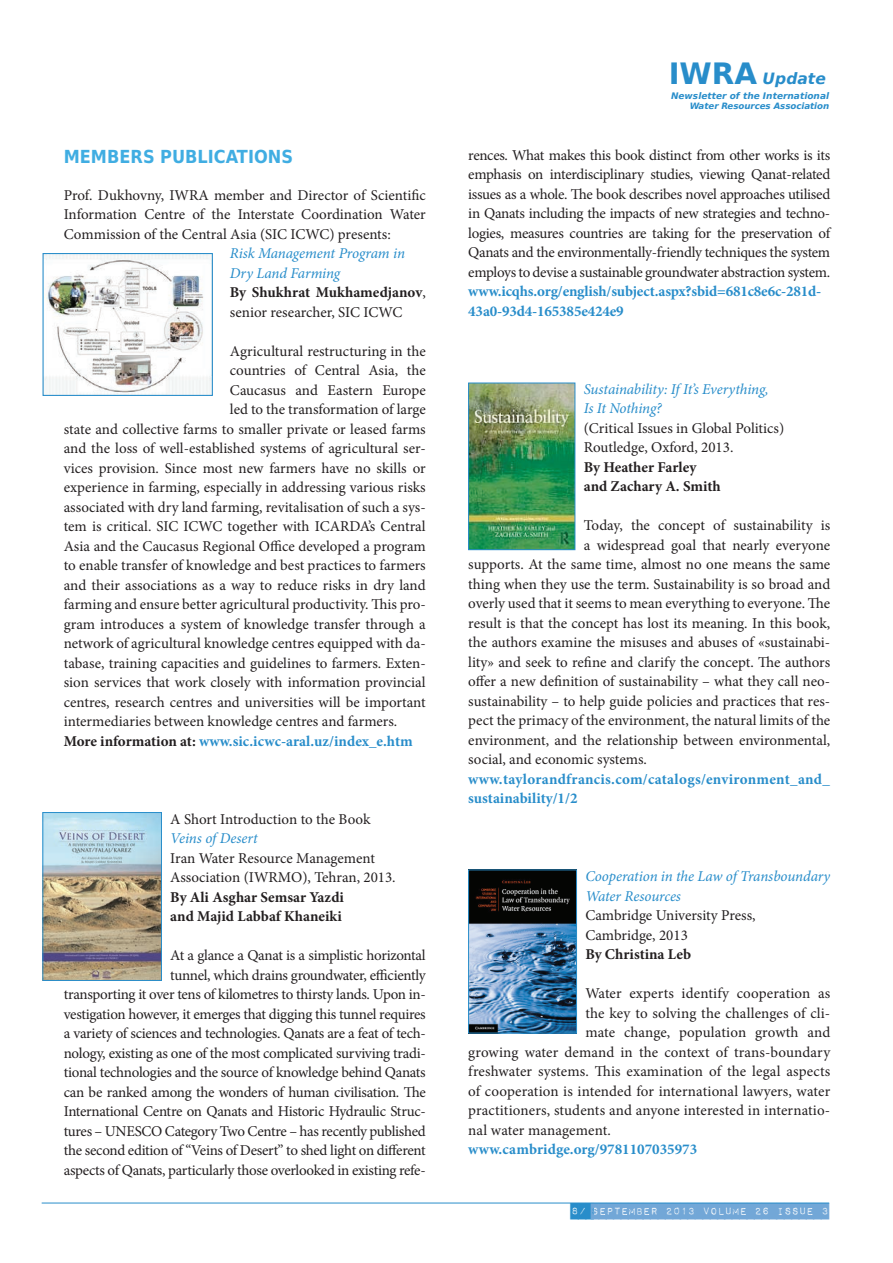
<style>
.page{position:relative;width:893px;height:1263px;background:#fff}
.page>*{position:absolute;margin:0;border:0;box-sizing:border-box;transform-origin:0 0}
.t1{font:700 18px "DejaVu Sans Condensed";color:#40ade2}
.t2{font:italic 700 15.45px "DejaVu Sans";color:#288dca}
.t3{font:15px/19.5px "Minion Pro";letter-spacing:-.005em;color:#231f20}
.t4{font:700 15px/19.5px "Minion Pro";color:#288dca}
.t5{font:italic 15px/19.5px "Minion Pro";letter-spacing:-.01em;color:#288dca}
.t6{font:700 15px/19.5px "Minion Pro";color:#231f20}
.t7{font:13.5px "Impact Label";letter-spacing:-.05em;color:#72a7d7}
.t8{font:italic 700 9px "DejaVu Sans";color:#288dca}
.t9{font:italic 700 8.7px "DejaVu Sans";letter-spacing:-.01em;color:#288dca}
.s1{font-weight:700;font-style:normal;color:#231f20}
.s2{font-style:normal;color:#231f20}
.s3{color:#231f20}
.s4{font-style:normal;font-size:29.25px}
.s5{color:#288dca}
</style>
<div class="page">
<hr style="left:42px;top:1203px;width:787px;height:1px;background:#288dca">
<img style="left:45px;top:255px;width:166px;height:139px">
<div style="left:43px;top:253px;width:170px;height:143px;border:1px solid #288dca"></div>
<img style="left:470px;top:385px;width:103px;height:163px">
<div style="left:468px;top:383px;width:107px;height:167px;border:1px solid #288dca"></div>
<img style="left:45px;top:814px;width:115px;height:165px">
<div style="left:43px;top:812px;width:119px;height:169px;border:1px solid #288dca"></div>
<img style="left:470px;top:872px;width:105px;height:159px">
<div style="left:468px;top:870px;width:109px;height:163px;border:1px solid #288dca"></div>
<p class="t1" style="left:64px;top:141px;width:56px">MEMBERS</p>
<p class="t1" style="left:160px;top:141px;width:12px">PUBLICATIONS</p>
<p class="t3" style="left:64px;top:185px;width:363px;text-align:justify">Prof. Dukhovny, IWRA member and Director of Scientific Information Centre of the Interstate Coordination Water Commission of the Central Asia (SIC ICWC) presents:</p>
<p class="t5" style="left:230px;top:244px;width:197px">Risk Management Program in<br>Dry Land Farming<br><span class="s1">By Shukhrat Mukhamedjanov</span><span class="s2">, senior researcher, SIC ICWC</span></p>
<p class="t3" style="left:230px;top:341px;width:197px">Agricultural restructuring in the</p>
<p class="t3" style="left:230px;top:361px;width:197px">countries of Central Asia, the</p>
<p class="t3" style="left:230px;top:380px;width:197px">Caucasus and Eastern Europe</p>
<p class="t3" style="left:230px;top:400px;width:197px">led to the transformation of large</p>
<p class="t3" style="left:64px;top:419px;width:363px">state and collective farms to smaller private or leased farms</p>
<p class="t3" style="left:64px;top:439px;width:363px">and the loss of well-established systems of agricultural ser-</p>
<p class="t3" style="left:64px;top:458px;width:363px">vices provision. Since most new farmers have no skills or</p>
<p class="t3" style="left:64px;top:478px;width:363px">experience in farming, especially in addressing various risks</p>
<p class="t3" style="left:64px;top:497px;width:363px">associated with dry land farming, revitalisation of such a sys-</p>
<p class="t3" style="left:64px;top:517px;width:363px">tem is critical. SIC ICWC together with ICARDA’s Central</p>
<p class="t3" style="left:64px;top:536px;width:363px">Asia and the Caucasus Regional Office developed a program</p>
<p class="t3" style="left:64px;top:556px;width:363px">to enable transfer of knowledge and best practices to farmers</p>
<p class="t3" style="left:64px;top:575px;width:363px">and their associations as a way to reduce risks in dry land</p>
<p class="t3" style="left:64px;top:595px;width:363px">farming and ensure better agricultural productivity. This pro-</p>
<p class="t3" style="left:64px;top:614px;width:363px">gram introduces a system of knowledge transfer through a</p>
<p class="t3" style="left:64px;top:634px;width:363px">network of agricultural knowledge centres equipped with da-</p>
<p class="t3" style="left:64px;top:653px;width:363px">tabase, training capacities and guidelines to farmers. Exten-</p>
<p class="t3" style="left:64px;top:673px;width:363px">sion services that work closely with information provincial</p>
<p class="t3" style="left:64px;top:692px;width:363px">centres, research centres and universities will be important</p>
<p class="t3" style="left:64px;top:712px;width:335px">intermediaries between knowledge centres and farmers.</p>
<p class="t4" style="left:64px;top:731px;width:350px"><span class="s3">More information at:</span> www.sic.icwc-aral.uz/index_e.htm</p>
<p class="t3" style="left:170px;top:809px;width:202px">A Short Introduction to the Book</p>
<p class="t5" style="left:170px;top:829px;width:89px">Veins of Desert</p>
<p class="t3" style="left:170px;top:848px;width:227px">Iran Water Resource Management<br>Association (IWRMO), Tehran, 2013.</p>
<p class="t6" style="left:170px;top:887px;width:175px">By Ali Asghar Semsar Yazdi and Majid Labbaf Khaneiki</p>
<p class="t3" style="left:64px;top:946px;width:364px;text-align:right">At a glance a Qanat is a simplistic horizontal<br>tunnel, which drains groundwater, efficiently<br>transporting it over tens of kilometres to thirsty lands. Upon in&shy;vestigation however, it emerges that digging this tunnel requires a variety of sciences and technologies. Qanats are a feat of tech&shy;nology, existing as one of the most complicated surviving tradi&shy;tional technologies and the source of knowledge behind Qanats can be ranked among the wonders of human civilisation. The International Centre on Qanats and Historic Hydraulic Struc&shy;tures – UNESCO Category Two Centre – has recently published the second edition of “Veins of Desert” to shed light on different aspects of Qanats, particularly those overlooked in existing refe-</p>
<p class="t2" style="left:669px;top:66px;width:159px"><span class="s4">IWRA</span> Update</p>
<p class="t8" style="left:671px;top:89px;width:160px">Newsletter of the International</p>
<p class="t9" style="left:690px;top:99px;width:141px">Water Resources Association</p>
<p class="t3" style="left:468px;top:145px;width:363px;text-align:justify">rences. What makes this book distinct from other works is its emphasis on interdisciplinary studies, viewing Qanat-related issues as a whole. The book describes novel approaches utilised in Qanats including the impacts of new strategies and techno&shy;logies, measures countries are taking for the preservation of Qanats and the environmentally-friendly techniques the system employs to devise a sustainable groundwater abstraction system.</p>
<p class="t4" style="left:468px;top:281px;width:355px">www.icqhs.org/english/subject.aspx?sbid=681c8e6c-281d-<br>43a0-93d4-165385e424e9</p>
<p class="t5" style="left:584px;top:379px;width:186px">Sustainability: If It’s Everything,<br>Is It Nothing?</p>
<p class="t3" style="left:584px;top:418px;width:202px">(Critical Issues in Global Politics)<br>Routledge, Oxford, 2013.</p>
<p class="t6" style="left:584px;top:457px;width:139px">By Heather Farley and Zachary A. Smith</p>
<p class="t3" style="left:584px;top:516px;width:248px">Today, the concept of sustainability is</p>
<p class="t3" style="left:584px;top:535px;width:248px">a widespread goal that nearly everyone</p>
<p class="t3" style="left:468px;top:555px;width:363px">supports. At the same time, almost no one means the same</p>
<p class="t3" style="left:468px;top:574px;width:363px">thing when they use the term. Sustainability is so broad and</p>
<p class="t3" style="left:468px;top:594px;width:363px">overly used that it seems to mean everything to everyone. The</p>
<p class="t3" style="left:468px;top:613px;width:363px">result is that the concept has lost its meaning. In this book,</p>
<p class="t3" style="left:468px;top:633px;width:363px">the authors examine the misuses and abuses of «sustainabi-</p>
<p class="t3" style="left:468px;top:652px;width:363px">lity» and seek to refine and clarify the concept. The authors</p>
<p class="t3" style="left:468px;top:672px;width:363px">offer a new definition of sustainability – what they call neo-</p>
<p class="t3" style="left:468px;top:691px;width:363px">sustainability – to help guide policies and practices that res-</p>
<p class="t3" style="left:468px;top:711px;width:363px">pect the primacy of the environment, the natural limits of the</p>
<p class="t3" style="left:468px;top:730px;width:363px">environment, and the relationship between environmental,</p>
<p class="t3" style="left:468px;top:750px;width:180px">social, and economic systems.</p>
<p class="t4" style="left:468px;top:769px;width:363px">www.taylorandfrancis.com/catalogs/environment_and_ sustainability/1/2</p>
<p class="t5" style="left:585px;top:867px;width:246px">Cooperation in the Law of Transboundary<br>Water Resources</p>
<p class="t3" style="left:585px;top:906px;width:172px">Cambridge University Press,<br>Cambridge, 2013</p>
<p class="t6" style="left:585px;top:944px;width:107px">By Christina Leb</p>
<p class="t3" style="left:585px;top:984px;width:246px">Water experts identify cooperation as</p>
<p class="t3" style="left:585px;top:1003px;width:246px">the key to solving the challenges of cli-</p>
<p class="t3" style="left:585px;top:1023px;width:246px">mate change, population growth and</p>
<p class="t3" style="left:468px;top:1042px;width:363px">growing water demand in the context of trans-boundary</p>
<p class="t3" style="left:468px;top:1062px;width:363px">freshwater systems. This examination of the legal aspects</p>
<p class="t3" style="left:468px;top:1081px;width:363px">of cooperation is intended for international lawyers, water</p>
<p class="t3" style="left:468px;top:1101px;width:363px">practitioners, students and anyone interested in internatio-</p>
<p class="t3" style="left:468px;top:1120px;width:144px">nal water management.</p>
<p class="t4" style="left:468px;top:1139px;width:230px">www.cambridge.org/9781107035973</p>
<p class="t7" style="left:571px;top:1202px;width:260px"><span class="s5">8/</span> SEPTEMBER 2013 VOLUME 26 ISSUE 3</p>
</div>
